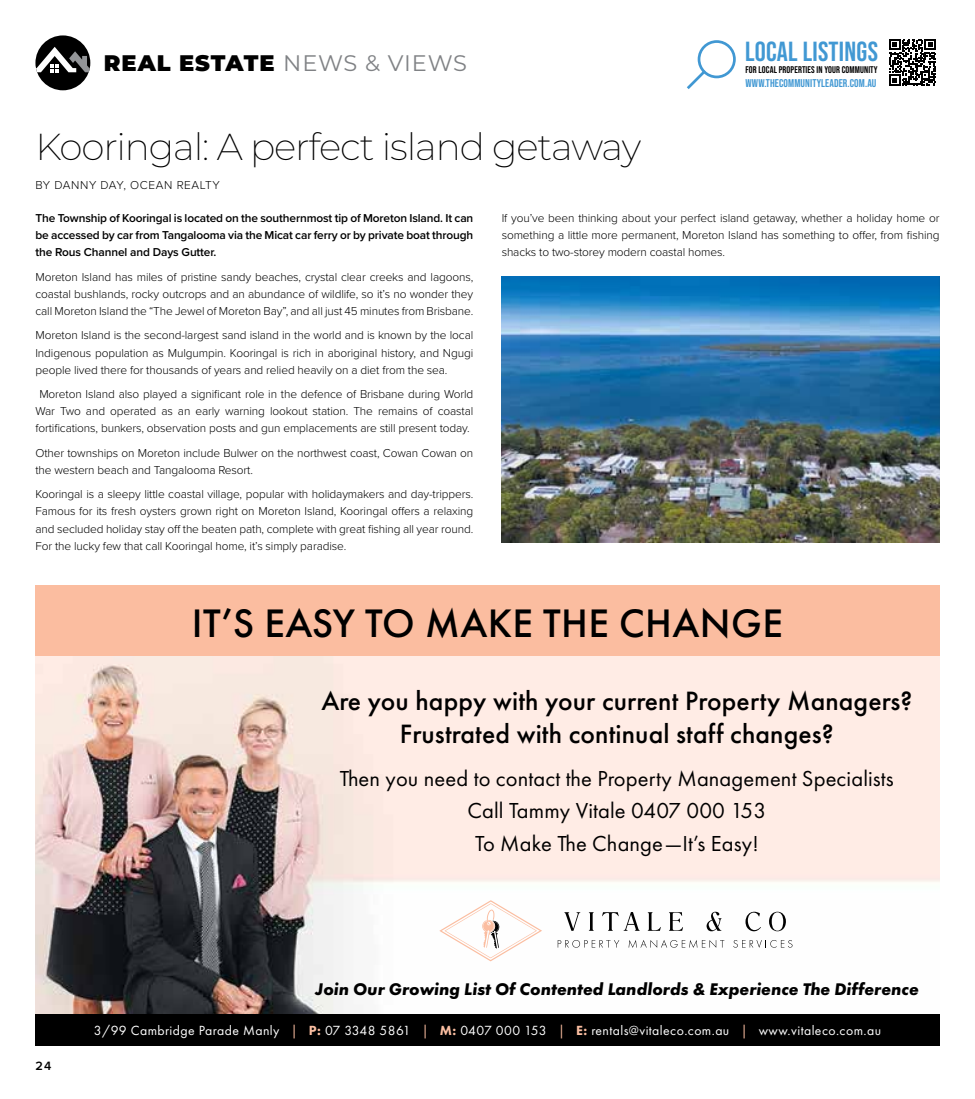
<style>
.page{position:relative;width:975px;height:1099px;background:#fff}
.page>*{position:absolute;margin:0;border:0;box-sizing:border-box;transform-origin:0 0}
.t1{font:500 41.25px "Futura PT";letter-spacing:.01em;color:#000}
.t2{font:200 37.5px "Montserrat";letter-spacing:-.03em;color:#000}
.t3{font:27.62px "Bebas Neue";letter-spacing:.01em;color:#4198d3}
.t4{font:500 27.5px/33.1px "Futura PT";letter-spacing:.005em;color:#000;text-align:center}
.t5{font:22.5px/32.5px "Futura PT";letter-spacing:.005em;color:#000;text-align:center}
.t6{font:900 22.5px "Montserrat";letter-spacing:.04em;color:#000}
.t7{font:italic 700 17.5px "Futura PT";color:#000}
.t8{font:13.75px "Futura PT";letter-spacing:.03em;color:#fff}
.t9{font:600 12.5px "Proxima Nova";color:#000}
.t10{font:300 11.88px/17.1px "Proxima Nova";letter-spacing:-.01em;color:#000;text-align:justify}
.t11{font:600 11.88px/17.1px "Proxima Nova";letter-spacing:-.01em;color:#000;text-align:justify}
.t12{font:300 11.88px "Proxima Nova";letter-spacing:.05em;color:#000}
.t13{font:11.25px "Bebas Neue";letter-spacing:.01em;color:#4198d3}
.t14{font:9.62px "Bebas Neue";letter-spacing:.01em;color:#000}
.s1{font-weight:400;color:#808285}
.s2{color:#fbbea1}
.s3{font-weight:800;color:#fbbea1}
</style>
<div class="page">
<div style="left:35px;top:35px;width:55px;height:55px;background:#000;border-radius:50%"></div>
<svg style="left:35px;top:47px;width:55px;height:25px"></svg>
<svg style="left:687px;top:40px;width:48px;height:49px"></svg>
<svg style="left:889px;top:39px;width:46px;height:47px"></svg>
<img style="left:35px;top:656px;width:904px;height:357px">
<div style="left:35px;top:585px;width:904px;height:71px;background:#fbbda0"></div>
<div style="left:35px;top:1013px;width:904px;height:32px;background:#000"></div>
<svg style="left:564px;top:912px;width:16px;height:18px"></svg>
<svg style="left:589px;top:912px;width:4px;height:18px"></svg>
<svg style="left:602px;top:912px;width:37px;height:18px"></svg>
<svg style="left:647px;top:912px;width:13px;height:18px"></svg>
<svg style="left:669px;top:912px;width:14px;height:18px"></svg>
<svg style="left:706px;top:911px;width:15px;height:20px"></svg>
<svg style="left:745px;top:911px;width:16px;height:20px"></svg>
<svg style="left:769px;top:911px;width:16px;height:20px"></svg>
<svg style="left:557px;top:940px;width:62px;height:7px"></svg>
<svg style="left:628px;top:939px;width:96px;height:8px"></svg>
<svg style="left:733px;top:940px;width:59px;height:7px"></svg>
<svg style="left:439px;top:900px;width:103px;height:61px"></svg>
<img style="left:501px;top:277px;width:438px;height:265px">
<h3 class="t6" style="left:104px;top:46px;width:364px">REAL ESTATE <span class="s1">NEWS &amp; VIEWS</span></h3>
<h3 class="t3" style="left:745px;top:35px;width:134px">LOCAL LISTINGS</h3>
<p class="t14" style="left:745px;top:64px;width:134px">FOR LOCAL PROPERTIES IN YOUR COMMUNITY</p>
<p class="t13" style="left:745px;top:77px;width:132px">WWW.THECOMMUNITYLEADER.COM.AU</p>
<h2 class="t2" style="left:35px;top:122px;width:607px">Kooringal: A perfect island getaway</h2>
<p class="t12" style="left:35px;top:176px;width:186px">BY DANNY DAY, OCEAN REALTY</p>
<p class="t11" style="left:35px;top:209px;width:439px">The Township of Kooringal is located on the southernmost tip of Moreton Island. It can be accessed by car from Tangalooma via the Micat car ferry or by private boat through the Rous Channel and Days Gutter.</p>
<p class="t10" style="left:35px;top:267px;width:439px">Moreton Island has miles of pristine sandy beaches, crystal clear creeks and lagoons, coastal bushlands, rocky outcrops and an abundance of wildlife, so it’s no wonder they call Moreton Island the “The Jewel of Moreton Bay”, and all just 45 minutes from Brisbane.</p>
<p class="t10" style="left:35px;top:326px;width:439px">Moreton Island is the second-largest sand island in the world and is known by the local Indigenous population as Mulgumpin. Kooringal is rich in aboriginal history, and Ngugi people lived there for thousands of years and relied heavily on a diet from the sea.</p>
<p class="t10" style="left:35px;top:385px;width:439px;text-align:center">Moreton Island also played a significant role in the defence of Brisbane during World<br>War Two and operated as an early warning lookout station. The remains of coastal fortifications, bunkers, observation posts and gun emplacements are still present today.</p>
<p class="t10" style="left:35px;top:443px;width:439px">Other townships on Moreton include Bulwer on the northwest coast, Cowan Cowan on the western beach and Tangalooma Resort.</p>
<p class="t10" style="left:35px;top:485px;width:439px">Kooringal is a sleepy little coastal village, popular with holidaymakers and day-trippers.<br>Famous for its fresh oysters grown right on Moreton Island, Kooringal offers a relaxing and secluded holiday stay off the beaten path, complete with great fishing all year round.<br>For the lucky few that call Kooringal home, it’s simply paradise.</p>
<p class="t10" style="left:501px;top:209px;width:439px">If you’ve been thinking about your perfect island getaway, whether a holiday home or something a little more permanent, Moreton Island has something to offer, from fishing shacks to two-storey modern coastal homes.</p>
<h1 class="t1" style="left:192px;top:598px;width:592px">IT’S EASY TO MAKE THE CHANGE</h1>
<h3 class="t4" style="left:321px;top:684px;width:592px">Are you happy with your current Property Managers?<br>Frustrated with continual staff changes?</h3>
<h3 class="t5" style="left:340px;top:762px;width:555px">Then you need to contact the Property Management Specialists<br>Call Tammy Vitale 0407 000 153<br>To Make The Change—It’s Easy!</h3>
<h3 class="t7" style="left:315px;top:978px;width:605px">Join Our Growing List Of Contented Landlords &amp; Experience The Difference</h3>
<p class="t9" style="left:35px;top:1056px;width:17px">24</p>
<p class="t8" style="left:94px;top:1022px;width:788px">3/99 Cambridge Parade Manly <span class="s2">|</span> <span class="s3">P:</span> 07 3348 5861 <span class="s2">|</span> <span class="s3">M:</span> 0407 000 153 <span class="s2">|</span> <span class="s3">E:</span> rentals@vitaleco.com.au <span class="s2">|</span> www.vitaleco.com.au</p>
</div>
